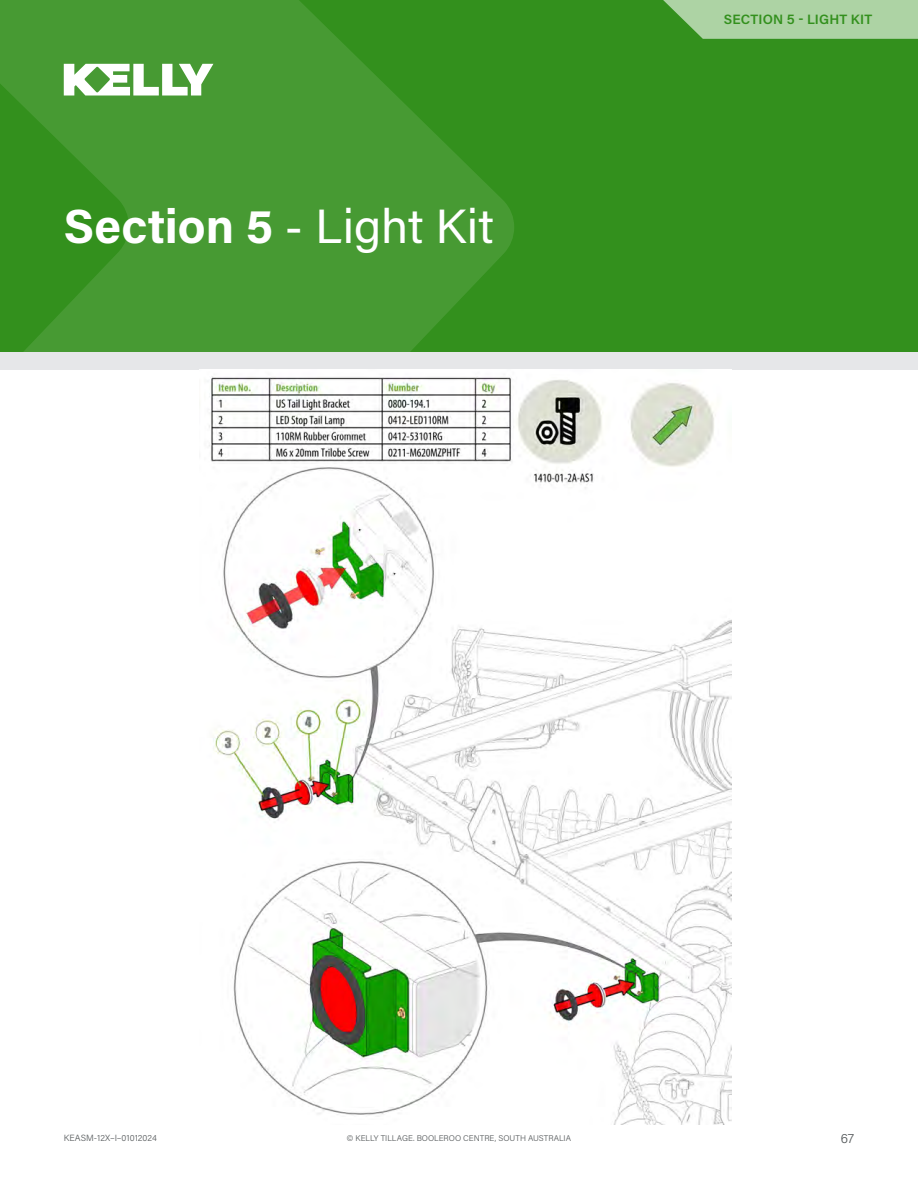
<style>
.page{position:relative;width:918px;height:1188px;background:#fff}
.page>*{position:absolute;margin:0;border:0;box-sizing:border-box;transform-origin:0 0}
.t1{font:48px "Acumin Pro";color:#fff}
.Tab_Label_Green{font:600 13.5px "Acumin Pro";letter-spacing:.01em;color:#33901d}
.t2{font:300 13.5px "Acumin Pro";color:#565a5c}
.t3{font:300 9px "Acumin Pro";letter-spacing:.005em;color:#565a5c}
.t4{font:300 8.25px "Acumin Pro";color:#565a5c}
.s1{font-weight:700}
</style>
<div class="page">
<div style="left:0;top:0;width:918px;height:361px;background:#33901d"></div>
<svg style="left:0;top:0;width:514px;height:352px;fill:#479a33"></svg>
<div style="left:0;top:352px;width:918px;height:18px;background:#e6e7e9"></div>
<svg style="left:64px;top:64px;width:149px;height:32px;background:#b5d6ad"></svg>
<svg style="left:663px;top:0;width:255px;height:39px;background:#a2cd98"></svg>
<img style="left:209px;top:376px;width:523px;height:748px">
<p class="t1" style="left:64px;top:193px;width:432px"><span class="s1">Section 5</span> - Light Kit</p>
<p class="Tab_Label_Green" style="left:724px;top:10px;width:150px">SECTION 5 - LIGHT KIT</p>
<p class="t3" style="left:64px;top:1132px;width:95px">KEASM-12X–I–01012024</p>
<p class="t4" style="left:347px;top:1132px;width:226px">© KELLY TILLAGE. BOOLEROO CENTRE, SOUTH AUSTRALIA</p>
<h2 class="t2" style="left:841px;top:1129px;width:15px">67</h2>
</div>
